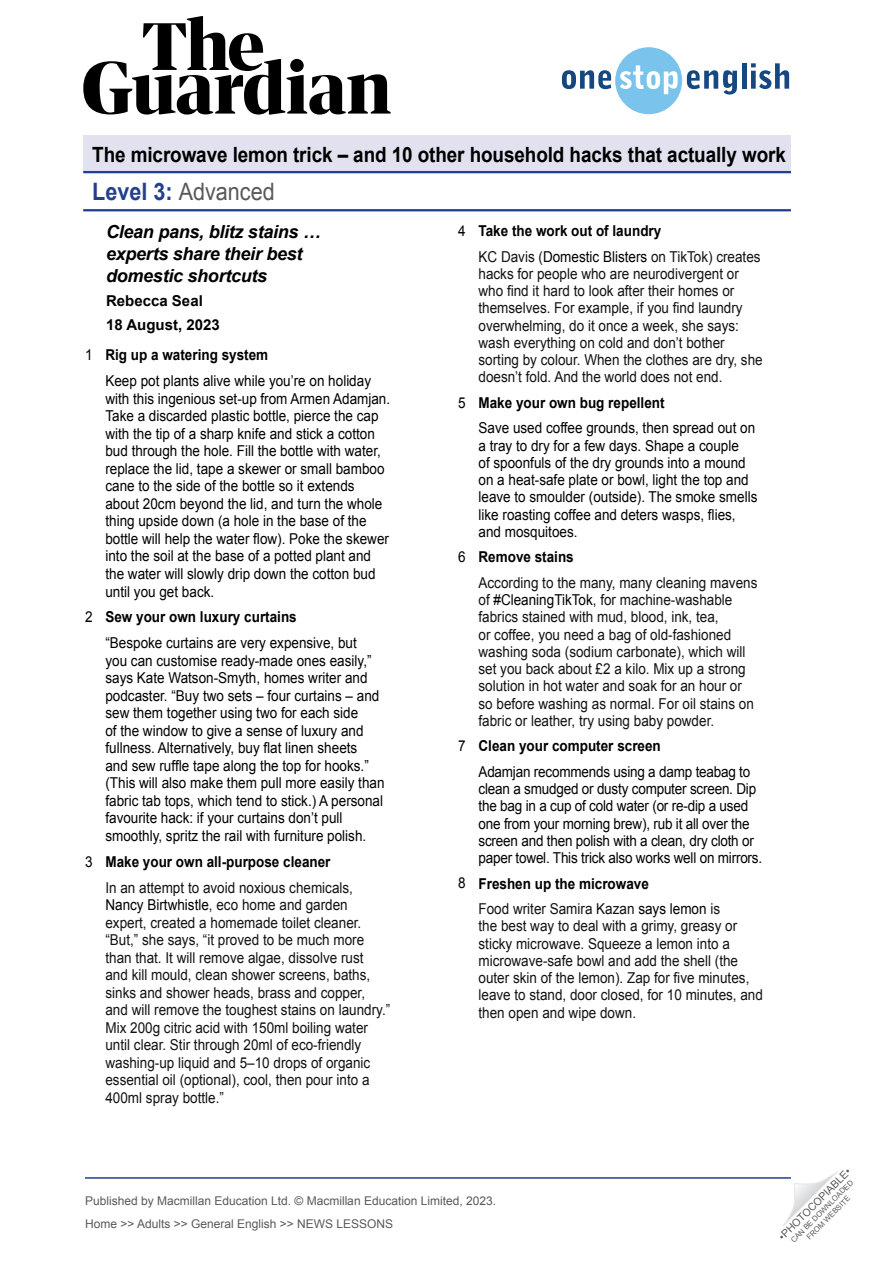
<style>
.page{position:relative;width:893px;height:1263px;background:#fff}
.page>*{position:absolute;margin:0;border:0;box-sizing:border-box;transform-origin:0 0}
.t1{font:24px "Arial";color:#58585a;scale:.9 1}
.t2{font:700 21px "Arial";letter-spacing:-.005em;color:#000;scale:.9 1}
.Article__Main_subtit{font:italic 700 18px/21.6px "Arial";letter-spacing:-.015em;color:#000}
.Article__Body_text{font:15px/17.5px "Arial";color:#000;scale:.9 1}
.Article__Body_text-2{font:15px/17.2px "Arial";color:#121212;scale:.9 1}
.Article__Body_text-3{font:700 15px "Arial";color:#000;scale:.9 1}
.Article__Main_subtit-2{font:700 15px "Arial";color:#000}
.t3{font:12px/23px "Arial";color:#58595b}
.t4{font:10.5px "Arial";color:#58595b}
.t5{font:7.5px/9px "Arial";color:#58595b;text-align:center}
.s1{font-weight:700;color:#23408f}
.s2{color:#000}
</style>
<div class="page">
<svg style="left:783px;top:1171px;width:55px;height:55px"></svg>
<svg style="left:83px;top:16px;width:308px;height:99px"></svg>
<svg style="left:562px;top:47px;width:175px;height:67px"></svg>
<hr style="left:742px;top:63px;width:4px;height:26px;background:#154780">
<svg style="left:751px;top:63px;width:38px;height:26px"></svg>
<hr style="left:85px;top:1177px;width:706px;height:2px;background:#23408f">
<div style="left:83px;top:136px;width:708px;height:37px;background:#e1e1ef"></div>
<hr style="left:83px;top:171px;width:708px;height:2px;background:#23408f">
<hr style="left:83px;top:209px;width:708px;height:2px;background:#23408f">
<h2 class="t2" style="left:92px;top:141px;width:772px">The microwave lemon trick – and 10 other household hacks that actually work</h2>
<h1 class="t1" style="left:92px;top:176px;width:204px"><span class="s1">Level 3:</span> Advanced</h1>
<p class="Article__Main_subtit" style="left:106px;top:222px;width:216px">Clean pans, blitz stains … experts share their best domestic shortcuts</p>
<p class="Article__Main_subtit-2" style="left:106px;top:290px;width:98px">Rebecca Seal</p>
<p class="Article__Main_subtit-2" style="left:106px;top:314px;width:115px">18 August, 2023</p>
<p class="Article__Body_text-3" style="left:105px;top:345px;width:182px">Rig up a watering system</p>
<p class="Article__Body_text" style="left:105px;top:372px;width:318px">Keep pot plants alive while you’re on holiday with this ingenious set-up from Armen Adamjan.<br>Take a discarded plastic bottle, pierce the cap with the tip of a sharp knife and stick a cotton bud through the hole. Fill the bottle with water, replace the lid, tape a skewer or small bamboo cane to the side of the bottle so it extends about 20cm beyond the lid, and turn the whole thing upside down (a hole in the base of the bottle will help the water flow). Poke the skewer into the soil at the base of a potted plant and the water will slowly drip down the cotton bud until you get back.</p>
<p class="Article__Body_text-3" style="left:105px;top:607px;width:214px">Sew your own luxury curtains</p>
<p class="Article__Body_text" style="left:105px;top:634px;width:312px">“Bespoke curtains are very expensive, but<br>you can customise ready-made ones easily,” says Kate Watson-Smyth, homes writer and podcaster. “Buy two sets – four curtains – and sew them together using two for each side<br>of the window to give a sense of luxury and fullness. Alternatively, buy flat linen sheets<br>and sew ruffle tape along the top for hooks.” (This will also make them pull more easily than fabric tab tops, which tend to stick.) A personal favourite hack: if your curtains don’t pull smoothly, spritz the rail with furniture polish.</p>
<p class="Article__Body_text-3" style="left:105px;top:851px;width:252px">Make your own all-purpose cleaner</p>
<p class="Article__Body_text-2" style="left:105px;top:879px;width:318px">In an attempt to avoid noxious chemicals, <span class="s2">Nancy Birtwhistle</span>, eco home and garden expert, created a homemade toilet cleaner. “But,” she says, “it proved to be much more than that. It will remove algae, dissolve rust<br>and kill mould, clean shower screens, baths, sinks and shower heads, brass and copper, and will remove the toughest stains on laundry.” Mix 200g citric acid with 150ml boiling water until clear. Stir through 20ml of eco-friendly washing-up liquid and 5–10 drops of organic essential oil (optional), cool, then pour into a 400ml spray bottle.”</p>
<p class="Article__Body_text" style="left:458px;top:222px;width:10px">4</p>
<p class="Article__Body_text-3" style="left:478px;top:221px;width:205px">Take the work out of laundry</p>
<p class="Article__Body_text-2" style="left:478px;top:248px;width:317px">KC Davis (<span class="s2">Domestic Blisters</span> on TikTok) creates hacks for people who are neurodivergent or who find it hard to look after their homes or themselves. For example, if you find laundry overwhelming, do it once a week, she says: wash everything on cold and don’t bother sorting by colour. When the clothes are dry, she doesn’t fold. And the world does not end.</p>
<p class="Article__Body_text-3" style="left:478px;top:393px;width:208px">Make your own bug repellent</p>
<p class="Article__Body_text" style="left:478px;top:420px;width:311px">Save used coffee grounds, then spread out on a tray to dry for a few days. Shape a couple<br>of spoonfuls of the dry grounds into a mound on a heat-safe plate or bowl, light the top and leave to smoulder (outside). The smoke smells like roasting coffee and deters wasps, flies, and mosquitoes.</p>
<p class="Article__Body_text-3" style="left:478px;top:547px;width:107px">Remove stains</p>
<p class="Article__Body_text-2" style="left:478px;top:574px;width:311px">According to the many, many cleaning mavens of <span class="s2">#CleaningTikTok</span>, for machine-washable fabrics stained with mud, blood, ink, tea,<br>or coffee, you need a bag of old-fashioned washing soda (sodium carbonate), which will set you back about £2 a kilo. Mix up a strong solution in hot water and soak for an hour or so before washing as normal. For oil stains on fabric or leather, try using baby powder.</p>
<p class="Article__Body_text-3" style="left:478px;top:736px;width:204px">Clean your computer screen</p>
<p class="Article__Body_text" style="left:478px;top:763px;width:317px">Adamjan recommends using a damp teabag to clean a smudged or dusty computer screen. Dip the bag in a cup of cold water (or re-dip a used one from your morning brew), rub it all over the screen and then polish with a clean, dry cloth or paper towel. This trick also works well on mirrors.</p>
<p class="Article__Body_text-3" style="left:478px;top:873px;width:191px">Freshen up the microwave</p>
<p class="Article__Body_text-2" style="left:478px;top:900px;width:318px">Food writer Samira Kazan <span class="s2">says lemon</span> is<br>the best way to deal with a grimy, greasy or sticky microwave. Squeeze a lemon into a microwave-safe bowl and add the shell (the outer skin of the lemon). Zap for five minutes, leave to stand, door closed, for 10 minutes, and then open and wipe down.</p>
<p class="Article__Body_text" style="left:85px;top:346px;width:10px">1</p>
<p class="Article__Body_text" style="left:458px;top:394px;width:10px">5</p>
<p class="Article__Body_text" style="left:458px;top:548px;width:10px">6</p>
<p class="Article__Body_text" style="left:85px;top:608px;width:10px">2</p>
<p class="Article__Body_text" style="left:458px;top:737px;width:10px">7</p>
<p class="Article__Body_text" style="left:85px;top:853px;width:10px">3</p>
<p class="Article__Body_text" style="left:458px;top:874px;width:10px">8</p>
<p class="t3" style="left:85px;top:1189px;width:413px">Published by Macmillan Education Ltd. © Macmillan Education Limited, 2023.<br>Home &gt;&gt; Adults &gt;&gt; General English &gt;&gt; NEWS LESSONS</p>
<p class="t4" style="left:776px;top:1233px;width:99px;rotate:-45deg">•PHOTOCOPIABLE•</p>
<p class="t5" style="left:789px;top:1238px;width:86px;rotate:-45deg">CAN BE DOWNLOADED<br>FROM WEBSITE</p>
</div>
